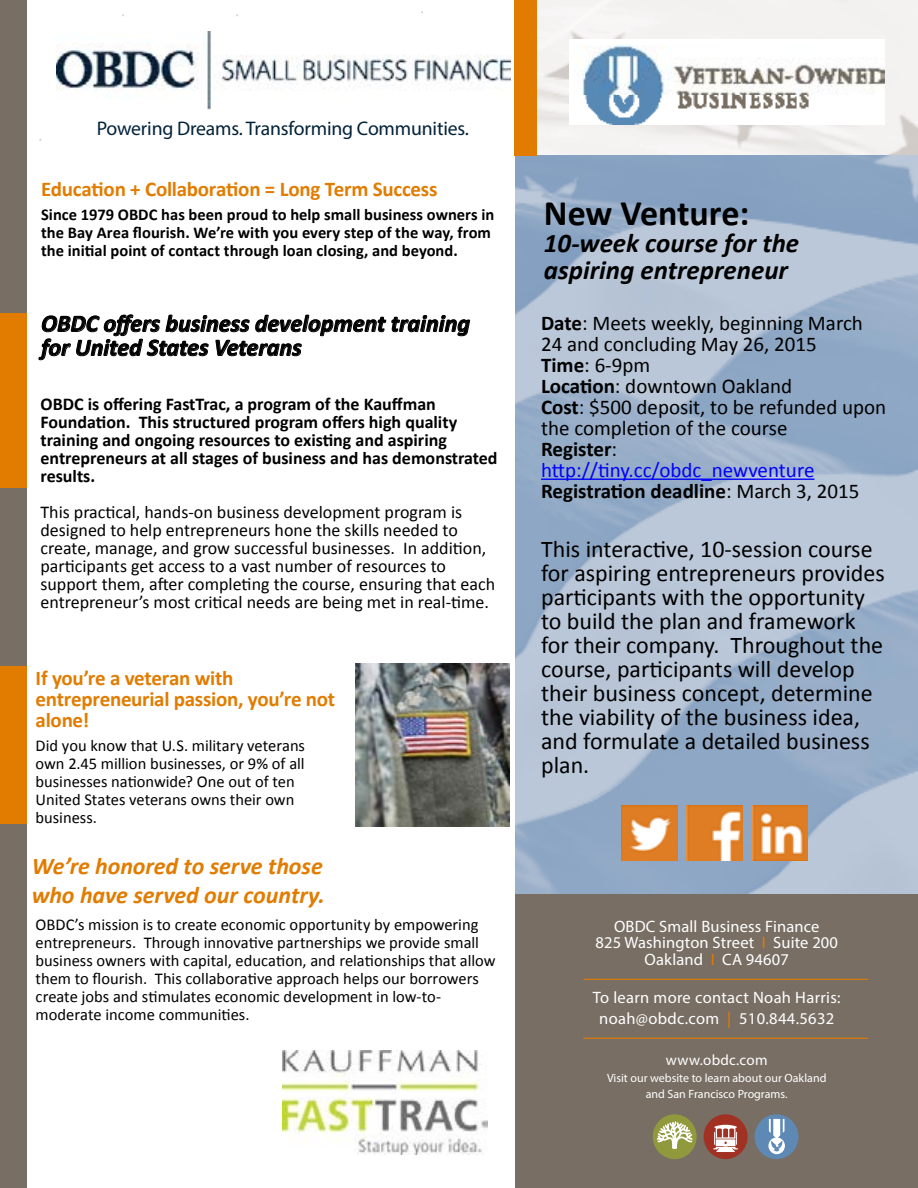
<style>
.page{position:relative;width:918px;height:1188px;background:#fff}
.page>*{position:absolute;margin:0;border:0;box-sizing:border-box;transform-origin:0 0}
.t1{font:700 36px "Calibri";color:#000}
.t2{font:italic 700 27px/27px "Calibri";color:#000}
.t3{font:24px/24px "Calibri";color:#000}
.t4{font:italic 700 24px/24px "Calibri";color:#000}
.t5{font:italic 700 24px/28.5px "Calibri";letter-spacing:-.005em;color:#e27c00}
.t6{font:21px/21px "Calibri";color:#000}
.t7{font:700 21px/21px "Calibri";letter-spacing:-.01em;color:#e27c00}
.t8{font:19.65px "Myriad Pro";letter-spacing:-.01em;color:#022239}
.t9{font:18px/18px "Calibri";color:#000}
.t10{font:700 18px/18px "Calibri";color:#000}
.t11{font:16.5px/18px "Calibri";letter-spacing:-.005em;color:#000}
.t12{font:700 16.5px/18px "Calibri";color:#000}
.t13{font:16.5px/16.5px "Myriad Pro";letter-spacing:.01em;color:#fff;text-align:center}
.t14{font:15px "Myriad Pro";letter-spacing:.02em;color:#fff}
.t15{font:12px/16.5px "Myriad Pro";color:#fff;text-align:center}
.s1{font-weight:700}
.s2{color:#00f}
.s3{color:#e27c00}
</style>
<div class="page">
<img style="left:541px;top:0;width:377px;height:155px">
<img style="left:515px;top:155px;width:403px;height:740px">
<div style="left:515px;top:895px;width:403px;height:293px;background:#786e64"></div>
<div style="left:0;top:0;width:27px;height:1188px;background:#786e64"></div>
<div style="left:704px;top:1114px;width:44px;height:45px;background:#a03123;border-radius:50%"></div>
<svg style="left:713px;top:1124px;width:25px;height:28px"></svg>
<div style="left:755px;top:1114px;width:43px;height:45px;background:#5d89b4;border-radius:50%"></div>
<svg style="left:768px;top:1137px;width:17px;height:17px"></svg>
<svg style="left:769px;top:1119px;width:16px;height:32px"></svg>
<hr style="left:583px;top:1038px;width:285px;height:1px;background:#e27c00">
<hr style="left:583px;top:979px;width:285px;height:1px;background:#e27c00">
<img style="left:39px;top:0;width:502px;height:151px">
<img style="left:56px;top:32px;width:454px;height:80px">
<img style="left:569px;top:40px;width:316px;height:84px">
<div style="left:514px;top:0;width:23px;height:156px;background:#e27c00"></div>
<div style="left:653px;top:1114px;width:44px;height:45px;background:#91993d;border-radius:50%"></div>
<svg style="left:655px;top:1120px;width:39px;height:30px"></svg>
<img style="left:282px;top:1051px;width:206px;height:103px">
<div style="left:0;top:313px;width:27px;height:175px;background:#e27c00"></div>
<div style="left:0;top:666px;width:27px;height:157px;background:#e27c00"></div>
<hr style="left:541px;top:479px;width:274px;height:1px;background:#00f">
<svg style="left:38px;top:314px;width:432px;height:47px"></svg>
<img style="left:355px;top:663px;width:155px;height:163px">
<img style="left:621px;top:805px;width:57px;height:55px">
<img style="left:687px;top:805px;width:56px;height:55px">
<img style="left:753px;top:805px;width:54px;height:55px">
<p class="t8" style="left:97px;top:117px;width:374px">Powering Dreams. Transforming Communities.</p>
<p class="t7" style="left:41px;top:179px;width:398px">Education + Collaboration = Long Term Success</p>
<p class="t12" style="left:41px;top:206px;width:455px">Since 1979 OBDC has been proud to help small business owners in the Bay Area flourish. We’re with you every step of the way, from the initial point of contact through loan closing, and beyond.</p>
<h3 class="t4" style="left:41px;top:312px;width:430px">OBDC offers business development training for United States Veterans</h3>
<p class="t10" style="left:40px;top:395px;width:459px">OBDC is offering FastTrac, a program of the Kauffman Foundation. This structured program offers high quality training and ongoing resources to existing and aspiring entrepreneurs at all stages of business and has demonstrated results.</p>
<p class="t9" style="left:40px;top:503px;width:456px">This practical, hands-on business development program is designed to help entrepreneurs hone the skills needed to create, manage, and grow successful businesses. In addition, participants get access to a vast number of resources to support them, after completing the course, ensuring that each entrepreneur’s most critical needs are being met in real-time.</p>
<p class="t7" style="left:36px;top:668px;width:301px">If you’re a veteran with entrepreneurial passion, you’re not alone!</p>
<p class="t11" style="left:36px;top:737px;width:271px">Did you know that U.S. military veterans own 2.45 million businesses, or 9% of all businesses nationwide? One out of ten United States veterans owns their own business.</p>
<h3 class="t5" style="left:32px;top:852px;width:295px">We’re honored to serve those who have served our country.</h3>
<p class="t11" style="left:36px;top:916px;width:462px">OBDC’s mission is to create economic opportunity by empowering entrepreneurs. Through innovative partnerships we provide small business owners with capital, education, and relationships that allow them to flourish. This collaborative approach helps our borrowers create jobs and stimulates economic development in low-to&shy;moderate income communities.</p>
<h1 class="t1" style="left:544px;top:190px;width:207px">New Venture:</h1>
<h2 class="t2" style="left:544px;top:230px;width:257px">10-week course for the aspiring entrepreneur</h2>
<p class="t6" style="left:541px;top:312px;width:347px"><span class="s1">Date</span>: Meets weekly, beginning March<br>24 and concluding May 26, 2015<br><span class="s1">Time</span>: 6-9pm<br><span class="s1">Location</span>: downtown Oakland<br><span class="s1">Cost</span>: $500 deposit, to be refunded upon the completion of the course<br><span class="s1">Register</span>: <span class="s2">http://tiny.cc/obdc_newventure<br></span><span class="s1">Registration deadline</span>: March 3, 2015</p>
<p class="t3" style="left:541px;top:537px;width:345px">This interactive, 10-session course for aspiring entrepreneurs provides participants with the opportunity to build the plan and framework for their company. Throughout the course, participants will develop their business concept, determine the viability of the business idea, and formulate a detailed business plan.</p>
<p class="t13" style="left:595px;top:918px;width:244px">OBDC Small Business Finance<br>825 Washington Street <span class="s3">I</span> Suite 200<br>Oakland <span class="s3">I</span> CA 94607</p>
<p class="t13" style="left:593px;top:987px;width:249px;line-height:21px">To learn more contact Noah Harris: noah@obdc.com <span class="s3">|</span> 510.844.5632</p>
<p class="t14" style="left:666px;top:1051px;width:103px">www.obdc.com</p>
<p class="t15" style="left:607px;top:1069px;width:221px">Visit our website to learn about our Oakland and San Francisco Programs.</p>
</div>
